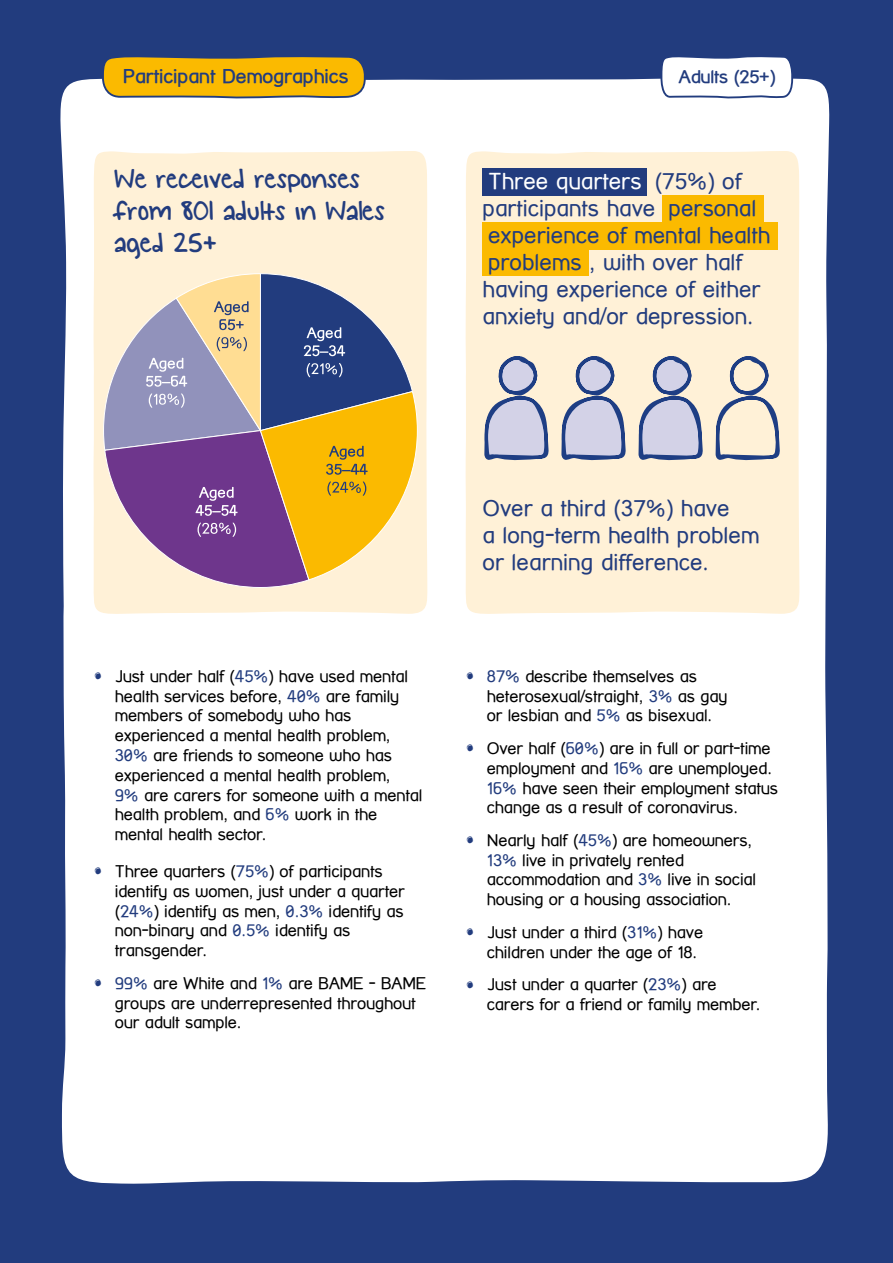
<style>
.page{position:relative;width:893px;height:1263px;background:#223c7e}
.page>*{position:absolute;margin:0;border:0;box-sizing:border-box;transform-origin:0 0}
.t1{font:30.75px/32.1px "KG Small Town Southern Girl";color:#223c7e}
.t2{font:22.5px/27px "Street Corner";color:#223c7e}
.t3{font:700 19.5px "Street Corner";color:#223c7e}
.t4{font:700 18px "Street Corner";letter-spacing:-.01em;color:#223c7e}
.t5{font:16.5px/19.8px "Street Corner";letter-spacing:-.01em;color:#000}
.s1{color:#fff}
.s2{font-family:"Blockhead OT Black Face";font-size:25.5px;color:#223c7e}
.s3{color:#223c7e}
</style>
<div class="page">
<div style="left:60px;top:78px;width:770px;height:1106px;background:#fff"></div>
<svg style="left:101px;top:57px;width:266px;height:43px;background:#e8b41c"></svg>
<svg style="left:660px;top:57px;width:134px;height:43px;background:#e9ecf2"></svg>
<div style="left:92px;top:151px;width:337px;height:463px;background:#fff1d7"></div>
<div style="left:464px;top:151px;width:337px;height:463px;background:#fff1d7"></div>
<div style="left:482px;top:168px;width:165px;height:28px;background:#223c7e"></div>
<div style="left:482px;top:222px;width:296px;height:27px;background:#fbba00"></div>
<div style="left:662px;top:195px;width:101px;height:27px;background:#fbba00"></div>
<div style="left:482px;top:249px;width:107px;height:27px;background:#fbba00"></div>
<svg style="left:483px;top:351px;width:66px;height:113px"></svg>
<svg style="left:560px;top:351px;width:66px;height:113px"></svg>
<svg style="left:637px;top:351px;width:66px;height:113px"></svg>
<svg style="left:714px;top:351px;width:67px;height:113px;background:#d7d1c8"></svg>
<svg style="left:103px;top:273px;width:315px;height:315px"></svg>
<p class="t3" style="left:123px;top:65px;width:227px">Participant Demographics</p>
<h1 class="t1" style="left:114px;top:164px;width:272px">We received responses from 801 adults in Wales aged 25+</h1>
<p class="t4" style="left:679px;top:67px;width:98px">Adults (25+)</p>
<h2 class="t2" style="left:482px;top:168px;width:289px"><span class="s1">Three quarters</span> (75%) of participants have personal experience of mental health problems , with over half having experience of either anxiety and/or depression.</h2>
<p class="t5" style="left:115px;top:666px;width:309px;text-indent:-21px"><span class="s2">•</span> Just under half (<span class="s3">45%</span>) have used mental health services before, <span class="s3">40%</span> are family members of somebody who has experienced a mental health problem, <span class="s3">30%</span> are friends to someone who has experienced a mental health problem,<br><span class="s3">9%</span> are carers for someone with a mental health problem, and <span class="s3">6%</span> work in the mental health sector.</p>
<p class="t5" style="left:115px;top:861px;width:291px;text-indent:-21px"><span class="s2">•</span> Three quarters (<span class="s3">75%</span>) of participants identify as women, just under a quarter (<span class="s3">24%</span>) identify as men, <span class="s3">0.3%</span> identify as non-binary and <span class="s3">0.5%</span> identify as transgender.</p>
<p class="t5" style="left:115px;top:973px;width:313px;text-indent:-21px"><span class="s2">•</span> <span class="s3">99%</span> are White and <span class="s3">1%</span> are BAME - BAME groups are underrepresented throughout our adult sample.</p>
<h2 class="t2" style="left:482px;top:495px;width:278px">Over a third (37%) have<br>a long-term health problem or learning difference.</h2>
<p class="t5" style="left:487px;top:666px;width:242px;text-indent:-21px"><span class="s2">•</span> <span class="s3">87%</span> describe themselves as heterosexual/straight, <span class="s3">3%</span> as gay or lesbian and <span class="s3">5%</span> as bisexual.</p>
<p class="t5" style="left:487px;top:738px;width:293px;text-indent:-21px"><span class="s2">•</span> Over half (<span class="s3">60%</span>) are in full or part-time employment and <span class="s3">16%</span> are unemployed.<br><span class="s3">16%</span> have seen their employment status change as a result of coronavirus.</p>
<p class="t5" style="left:487px;top:830px;width:271px;text-indent:-21px"><span class="s2">•</span> Nearly half (<span class="s3">45%</span>) are homeowners, <span class="s3">13%</span> live in privately rented accommodation and <span class="s3">3%</span> live in social housing or a housing association.</p>
<p class="t5" style="left:487px;top:922px;width:218px;text-indent:-21px"><span class="s2">•</span> Just under a third (<span class="s3">31%</span>) have children under the age of 18.</p>
<p class="t5" style="left:487px;top:974px;width:275px;text-indent:-21px"><span class="s2">•</span> Just under a quarter (<span class="s3">23%</span>) are carers for a friend or family member.</p>
</div>
